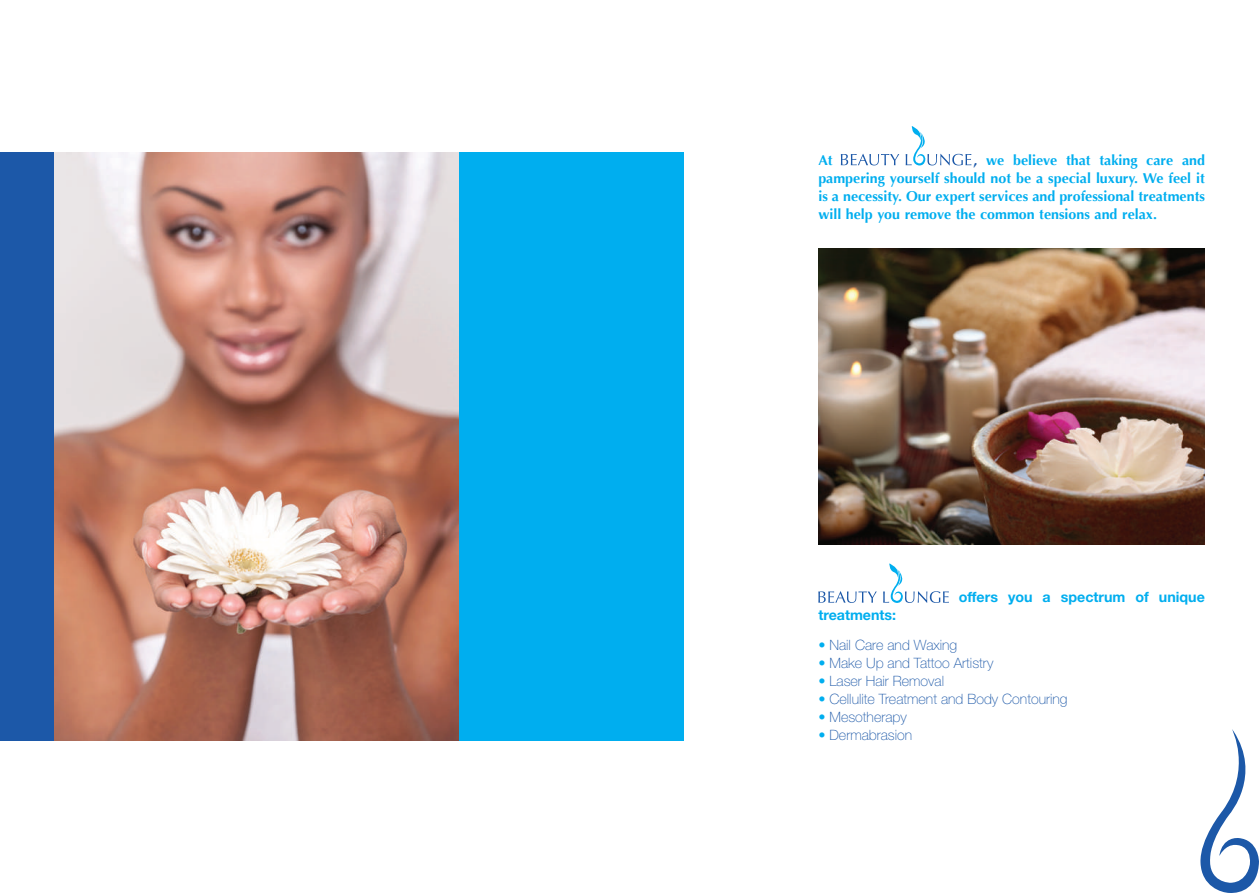
<style>
.page{position:relative;width:1259px;height:893px;background:#fff}
.page>*{position:absolute;margin:0;border:0;box-sizing:border-box;transform-origin:0 0}
.t1{font:700 14.25px/18px "Optima";color:#00aeef;text-align:justify}
.t2{font:100 14.25px "Helvetica Neue";color:#1c58a8}
.t3{font:700 14.25px "Helvetica Neue";color:#00aeef}
.s1{color:#1c58a8}
.s2{color:#00aeef}
</style>
<div class="page">
<div style="left:0;top:152px;width:54px;height:589px;background:#1c58a8"></div>
<div style="left:458px;top:152px;width:225px;height:589px;background:#00aeef"></div>
<img style="left:54px;top:152px;width:404px;height:589px">
<svg style="left:1200px;top:729px;width:59px;height:164px"></svg>
<img style="left:818px;top:249px;width:387px;height:295px">
<svg style="left:841px;top:154px;width:58px;height:11px"></svg>
<svg style="left:905px;top:126px;width:66px;height:40px"></svg>
<svg style="left:818px;top:591px;width:59px;height:12px"></svg>
<svg style="left:883px;top:563px;width:66px;height:40px"></svg>
<p class="t1" style="left:818px;top:152px;width:388px;text-indent:155px"><span class="s1">,</span> we believe that taking care and pampering yourself should not be a special luxury. We feel it is a necessity. Our expert services and professional treatments will help you remove the common tensions and relax.</p>
<p class="t1" style="left:818px;top:152px;width:16px">At</p>
<p class="t3" style="left:818px;top:606px;width:79px">treatments:</p>
<p class="t3" style="left:958px;top:588px;width:248px">offers you a spectrum of unique</p>
<p class="t2" style="left:818px;top:637px;width:140px"><span class="s2">•</span> Nail Care and Waxing</p>
<p class="t2" style="left:818px;top:655px;width:177px"><span class="s2">•</span> Make Up and Tattoo Artistry</p>
<p class="t2" style="left:818px;top:673px;width:127px"><span class="s2">•</span> Laser Hair Removal</p>
<p class="t2" style="left:818px;top:691px;width:251px"><span class="s2">•</span> Cellulite Treatment and Body Contouring</p>
<p class="t2" style="left:818px;top:709px;width:90px"><span class="s2">•</span> Mesotherapy</p>
<p class="t2" style="left:818px;top:727px;width:95px"><span class="s2">•</span> Dermabrasion</p>
</div>
